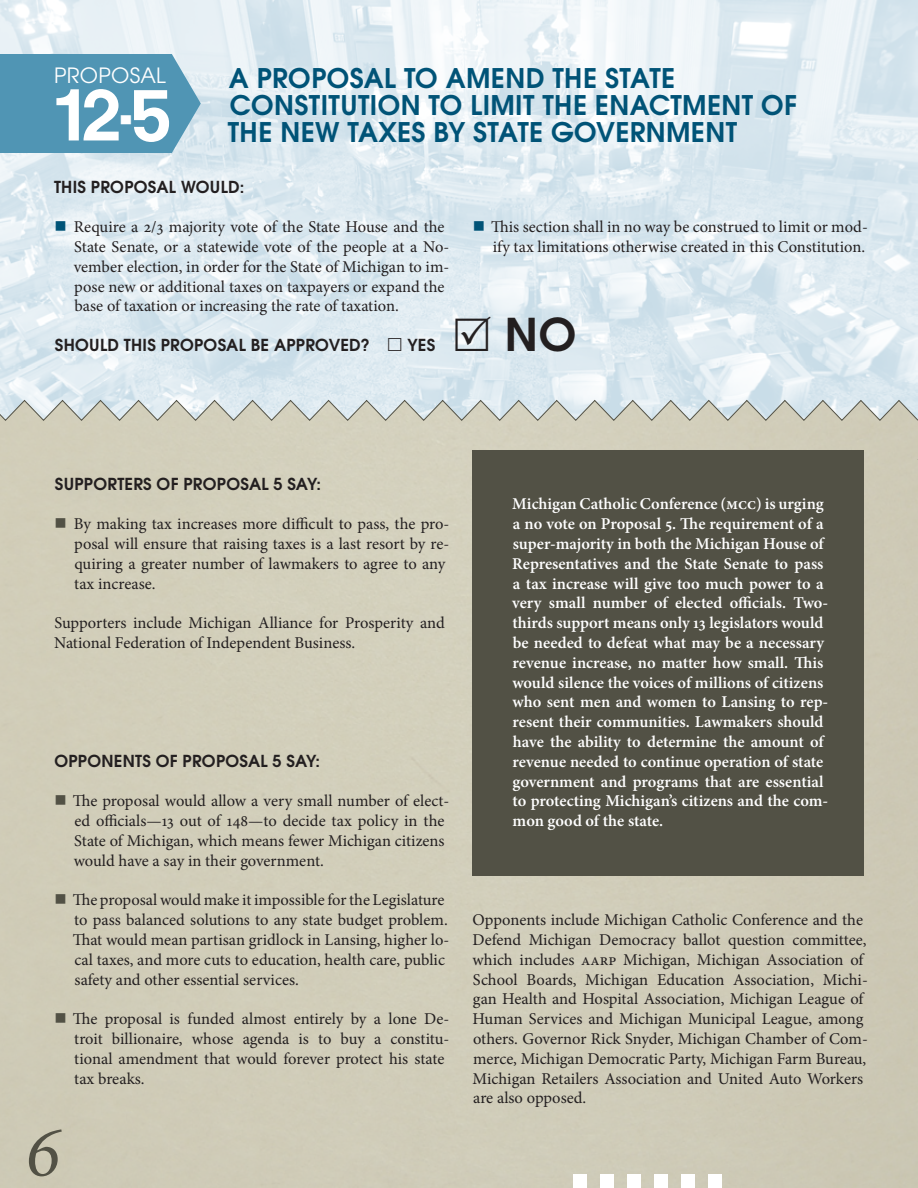
<style>
.page{position:relative;width:918px;height:1188px;background:#fff}
.page>*{position:absolute;margin:0;border:0;box-sizing:border-box;transform-origin:0 0}
.Proposal{font:72px "Coolvetica";color:#fff}
.t1{font:italic 72px "Minion Pro";color:#525145}
.Yes_No{font:700 45px "Te X Gyre Adventor";color:#231f20}
.Section{font:700 27px/27px "Te X Gyre Adventor";letter-spacing:.015em;color:#005377}
.Proposal-2{font:21px "Te X Gyre Adventor";letter-spacing:.015em;color:#fff}
.First{font:16.5px/19.8px "Minion Pro";color:#231f20}
.Explanation{font:600 16.5px/19.8px "Minion Pro";color:#fff}
.Yes_No-2{font:700 16.5px "Te X Gyre Adventor";letter-spacing:.015em;color:#231f20}
.Support_Oppose{font:700 16.5px "Te X Gyre Adventor";letter-spacing:.015em;color:#231f20}
.Spaced{font:700 16.5px "Te X Gyre Adventor";letter-spacing:.015em;color:#231f20}
.Subtitle{font:700 16.5px "Te X Gyre Adventor";letter-spacing:.015em;color:#231f20}
</style>
<div class="page">
<img style="left:0;top:0;width:918px;height:400px">
<svg style="left:0;top:54px;width:201px;height:99px;background:#5a9bb8"></svg>
<div style="left:472px;top:450px;width:392px;height:426px;background:#525145"></div>
<svg style="left:0;top:400px;width:918px;height:21px;background:#ced2cb"></svg>
<svg style="left:917px;top:440px;width:1px;height:20px"></svg>
<svg style="left:56px;top:518px;width:9px;height:10px"></svg>
<svg style="left:56px;top:796px;width:9px;height:9px"></svg>
<svg style="left:56px;top:895px;width:9px;height:9px"></svg>
<svg style="left:56px;top:1013px;width:9px;height:10px"></svg>
<svg style="left:56px;top:221px;width:9px;height:10px"></svg>
<svg style="left:474px;top:221px;width:10px;height:10px"></svg>
<svg style="left:388px;top:338px;width:13px;height:13px"></svg>
<svg style="left:456px;top:316px;width:35px;height:35px"></svg>
<p class="Proposal-2" style="left:54px;top:59px;width:113px">PROPOSAL</p>
<p class="Proposal" style="left:54px;top:77px;width:117px">12-5</p>
<p class="Section" style="left:228px;top:61px;width:571px">A PROPOSAL TO AMEND THE STATE<br>CONSTITUTION TO LIMIT THE ENACTMENT OF<br>THE NEW TAXES BY STATE GOVERNMENT</p>
<p class="Subtitle" style="left:54px;top:172px;width:192px">THIS PROPOSAL WOULD:</p>
<p class="First" style="left:74px;top:217px;width:377px">Require a 2/3 majority vote of the State House and the State Senate, or a statewide vote of the people at a No&shy;vember election, in order for the State of Michigan to im&shy;pose new or additional taxes on taxpayers or expand the base of taxation or increasing the rate of taxation.</p>
<p class="First" style="left:491px;top:217px;width:378px">This section shall in no way be construed to limit or mod&shy;ify tax limitations otherwise created in this Constitution.</p>
<p class="Yes_No-2" style="left:55px;top:331px;width:317px">SHOULD THIS PROPOSAL BE APPROVED?</p>
<p class="Yes_No-2" style="left:407px;top:331px;width:29px">YES</p>
<p class="Yes_No" style="left:505px;top:295px;width:73px">NO</p>
<p class="Support_Oppose" style="left:55px;top:469px;width:268px">SUPPORTERS OF PROPOSAL 5 SAY:</p>
<p class="First" style="left:74px;top:514px;width:377px">By making tax increases more difficult to pass, the pro&shy;posal will ensure that raising taxes is a last resort by re&shy;quiring a greater number of lawmakers to agree to any tax increase.</p>
<p class="First" style="left:54px;top:613px;width:392px">Supporters include Michigan Alliance for Prosperity and<br>National Federation of Independent Business.</p>
<p class="Spaced" style="left:54px;top:746px;width:267px">OPPONENTS OF PROPOSAL 5 SAY:</p>
<p class="First" style="left:73px;top:791px;width:378px">The proposal would allow a very small number of elect&shy;ed officials—13 out of 148—to decide tax policy in the State of Michigan, which means fewer Michigan citizens would have a say in their government.</p>
<p class="First" style="left:73px;top:890px;width:378px">The proposal would make it impossible for the Legislature to pass balanced solutions to any state budget problem.<br>That would mean partisan gridlock in Lansing, higher lo&shy;cal taxes, and more cuts to education, health care, public safety and other essential services.</p>
<p class="First" style="left:73px;top:1009px;width:378px">The proposal is funded almost entirely by a lone De&shy;troit billionaire, whose agenda is to buy a constitu&shy;tional amendment that would forever protect his state tax breaks.</p>
<h1 class="t1" style="left:25px;top:1103px;width:37px">6</h1>
<p class="Explanation" style="left:512px;top:494px;width:318px">Michigan Catholic Conference (MCC) is urging a no vote on Proposal 5. The requirement of a super-majority in both the Michigan House of Representatives and the State Senate to pass a tax increase will give too much power to a very small number of elected officials. Two&shy;thirds support means only 13 legislators would be needed to defeat what may be a necessary revenue increase, no matter how small. This would silence the voices of millions of citizens who sent men and women to Lansing to rep&shy;resent their communities. Lawmakers should have the ability to determine the amount of revenue needed to continue operation of state government and programs that are essential to protecting Michigan’s citizens and the com&shy;mon good of the state.</p>
<p class="First" style="left:472px;top:910px;width:397px">Opponents include Michigan Catholic Conference and the Defend Michigan Democracy ballot question committee, which includes AARP Michigan, Michigan Association of School Boards, Michigan Education Association, Michi&shy;gan Health and Hospital Association, Michigan League of Human Services and Michigan Municipal League, among others. Governor Rick Snyder, Michigan Chamber of Com&shy;merce, Michigan Democratic Party, Michigan Farm Bureau, Michigan Retailers Association and United Auto Workers are also opposed.</p>
</div>
